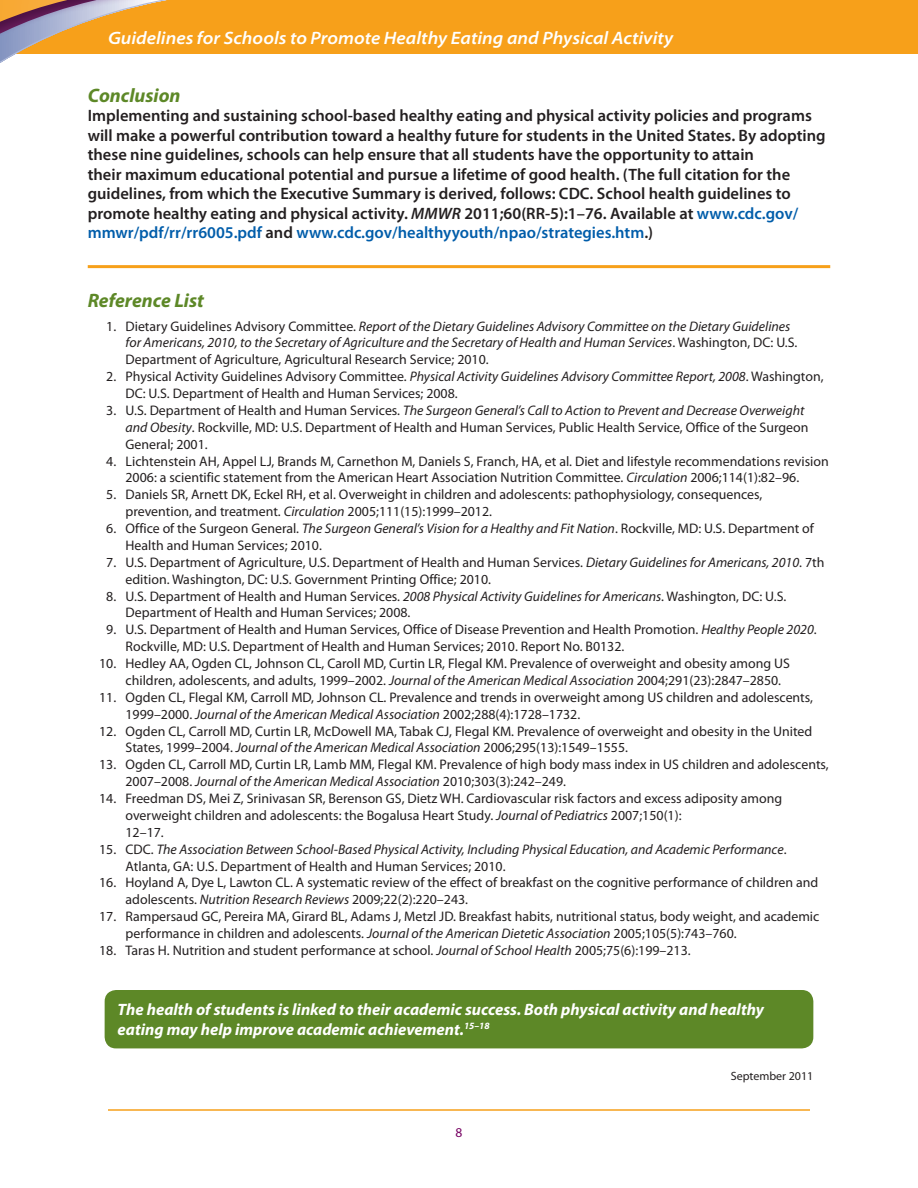
<style>
.page{position:relative;width:918px;height:1188px;background:#fff}
.page>*{position:absolute;margin:0;border:0;box-sizing:border-box;transform-origin:0 0}
.t1{font:italic 700 19.5px "Myriad Pro";color:#5d8827}
.t2{font:italic 600 semi-expanded 18px "Myriad Pro";color:#fff}
.t3{font:600 16.5px/19.5px "Myriad Pro";color:#231f20}
.note{font:italic 700 16.5px/19.5px "Myriad Pro";color:#fff}
.Lbody{font:13.8px/16.8px "Myriad Pro";color:#231f20}
.t4{font:italic 13.8px/16.8px "Myriad Pro";color:#231f20}
.t5{font:13.5px "Myriad Pro";color:#760162}
.t6{font:12px "Myriad Pro";color:#231f20}
.s1{font-style:italic}
.s2{color:#005daa}
.s3{font-style:normal}
</style>
<div class="page">
<hr style="left:108px;top:1109px;width:702px;height:2px;background:#f7a01a">
<hr style="left:88px;top:265px;width:742px;height:3px;background:#f7a01a">
<div style="left:0;top:0;width:918px;height:54px;background:#f7a01a"></div>
<svg style="left:0;top:0;width:167px;height:63px"></svg>
<div style="left:105px;top:990px;width:708px;height:58px;background:#5d8827;border-radius:11px"></div>
<h2 class="t2" style="left:108px;top:28px;width:567px">Guidelines for Schools to Promote Healthy Eating and Physical Activity</h2>
<h2 class="t1" style="left:88px;top:82px;width:94px">Conclusion</h2>
<p class="t3" style="left:88px;top:105px;width:739px">Implementing and sustaining school-based healthy eating and physical activity policies and programs will make a powerful contribution toward a healthy future for students in the United States. By adopting these nine guidelines, schools can help ensure that all students have the opportunity to attain<br>their maximum educational potential and pursue a lifetime of good health. (The full citation for the guidelines, from which the Executive Summary is derived, follows: CDC. School health guidelines to promote healthy eating and physical activity. <span class="s1">MMWR</span> 2011;60(RR-5):1–76. Available at <span class="s2">www.cdc.gov/ mmwr/pdf/rr/rr6005.pdf</span> and <span class="s2">www.cdc.gov/healthyyouth/npao/strategies.htm</span>.)</p>
<h2 class="t1" style="left:88px;top:288px;width:118px">Reference List</h2>
<p class="t4" style="left:126px;top:317px;width:673px;text-indent:-19px"><span class="s3">1. Dietary Guidelines Advisory Committee.</span> Report of the Dietary Guidelines Advisory Committee on the Dietary Guidelines for Americans, 2010, to the Secretary of Agriculture and the Secretary of Health and Human Services<span class="s3">. Washington, DC: U.S.<br>Department of Agriculture, Agricultural Research Service; 2010.</span></p>
<p class="Lbody" style="left:126px;top:368px;width:700px;text-indent:-19px">2. Physical Activity Guidelines Advisory Committee. <span class="s1">Physical Activity Guidelines Advisory Committee Report, 2008</span>. Washington,<br>DC: U.S. Department of Health and Human Services; 2008.</p>
<p class="Lbody" style="left:126px;top:402px;width:685px;text-indent:-19px">3. U.S. Department of Health and Human Services. <span class="s1">The Surgeon General’s Call to Action to Prevent and Decrease Overweight and Obesity</span>. Rockville, MD: U.S. Department of Health and Human Services, Public Health Service, Office of the Surgeon<br>General; 2001.</p>
<p class="Lbody" style="left:126px;top:452px;width:705px;text-indent:-19px">4. Lichtenstein AH, Appel LJ, Brands M, Carnethon M, Daniels S, Franch, HA, et al. Diet and lifestyle recommendations revision<br>2006: a scientific statement from the American Heart Association Nutrition Committee. <span class="s1">Circulation</span> 2006;114(1):82–96.</p>
<p class="Lbody" style="left:126px;top:486px;width:638px;text-indent:-19px">5. Daniels SR, Arnett DK, Eckel RH, et al. Overweight in children and adolescents: pathophysiology, consequences, prevention, and treatment. <span class="s1">Circulation</span> 2005;111(15):1999–2012.</p>
<p class="Lbody" style="left:126px;top:520px;width:690px;text-indent:-19px">6. Office of the Surgeon General. <span class="s1">The Surgeon General’s Vision for a Healthy and Fit Nation</span>. Rockville, MD: U.S. Department of<br>Health and Human Services; 2010.</p>
<p class="Lbody" style="left:106px;top:554px;width:11px">7.</p>
<p class="Lbody" style="left:126px;top:554px;width:700px">U.S. Department of Agriculture, U.S. Department of Health and Human Services. <span class="s1">Dietary Guidelines for Americans, 2010</span>. 7th edition. Washington, DC: U.S. Government Printing Office; 2010.</p>
<p class="Lbody" style="left:106px;top:587px;width:11px">8.</p>
<p class="Lbody" style="left:126px;top:587px;width:662px">U.S. Department of Health and Human Services. <span class="s1">2008 Physical Activity Guidelines for Americans</span>. Washington, DC: U.S.<br>Department of Health and Human Services; 2008.</p>
<p class="Lbody" style="left:106px;top:621px;width:11px">9.</p>
<p class="Lbody" style="left:126px;top:621px;width:693px">U.S. Department of Health and Human Services, Office of Disease Prevention and Health Promotion. <span class="s1">Healthy People 2020</span>.<br>Rockville, MD: U.S. Department of Health and Human Services; 2010. Report No. B0132.</p>
<p class="Lbody" style="left:99px;top:655px;width:19px">10.</p>
<p class="Lbody" style="left:126px;top:655px;width:666px">Hedley AA, Ogden CL, Johnson CL, Caroll MD, Curtin LR, Flegal KM. Prevalence of overweight and obesity among US children, adolescents, and adults, 1999–2002. <span class="s1">Journal of the American Medical Association</span> 2004;291(23):2847–2850.</p>
<p class="Lbody" style="left:99px;top:689px;width:19px">11.</p>
<p class="Lbody" style="left:126px;top:689px;width:689px">Ogden CL, Flegal KM, Carroll MD, Johnson CL. Prevalence and trends in overweight among US children and adolescents,<br>1999–2000. <span class="s1">Journal of the American Medical Association</span> 2002;288(4):1728–1732.</p>
<p class="Lbody" style="left:99px;top:722px;width:19px">12.</p>
<p class="Lbody" style="left:126px;top:722px;width:688px">Ogden CL, Carroll MD, Curtin LR, McDowell MA, Tabak CJ, Flegal KM. Prevalence of overweight and obesity in the United<br>States, 1999–2004. <span class="s1">Journal of the American Medical Association</span> 2006;295(13):1549–1555.</p>
<p class="Lbody" style="left:99px;top:756px;width:19px">13.</p>
<p class="Lbody" style="left:126px;top:756px;width:705px">Ogden CL, Carroll MD, Curtin LR, Lamb MM, Flegal KM. Prevalence of high body mass index in US children and adolescents,<br>2007–2008. <span class="s1">Journal of the American Medical Association</span> 2010;303(3):242–249.</p>
<p class="Lbody" style="left:99px;top:790px;width:19px">14.</p>
<p class="Lbody" style="left:126px;top:790px;width:658px">Freedman DS, Mei Z, Srinivasan SR, Berenson GS, Dietz WH. Cardiovascular risk factors and excess adiposity among overweight children and adolescents: the Bogalusa Heart Study. <span class="s1">Journal of Pediatrics</span> 2007;150(1):<br>12–17.</p>
<p class="t4" style="left:126px;top:840px;width:663px;text-indent:-26px"><span class="s3">15. CDC.</span> The Association Between School-Based Physical Activity, Including Physical Education, and Academic Performance<span class="s3">.<br>Atlanta, GA: U.S. Department of Health and Human Services; 2010.</span></p>
<p class="Lbody" style="left:126px;top:874px;width:694px;text-indent:-26px">16. Hoyland A, Dye L, Lawton CL. A systematic review of the effect of breakfast on the cognitive performance of children and adolescents. <span class="s1">Nutrition Research Reviews</span> 2009;22(2):220–243.</p>
<p class="Lbody" style="left:99px;top:908px;width:19px">17.</p>
<p class="Lbody" style="left:126px;top:908px;width:695px">Rampersaud GC, Pereira MA, Girard BL, Adams J, Metzl JD. Breakfast habits, nutritional status, body weight, and academic performance in children and adolescents. <span class="s1">Journal of the American Dietetic Association</span> 2005;105(5):743–760.</p>
<p class="Lbody" style="left:99px;top:942px;width:19px">18.</p>
<p class="Lbody" style="left:126px;top:942px;width:567px">Taras H. Nutrition and student performance at school. <span class="s1">Journal of School Health</span> 2005;75(6):199–213.</p>
<p class="note" style="left:118px;top:1000px;width:648px">The health of students is linked to their academic success. Both physical activity and healthy eating may help improve academic achievement.<sup>15–18</sup></p>
<p class="t6" style="left:731px;top:1069px;width:84px">September 2011</p>
<p class="t5" style="left:456px;top:1125px;width:8px">8</p>
</div>
